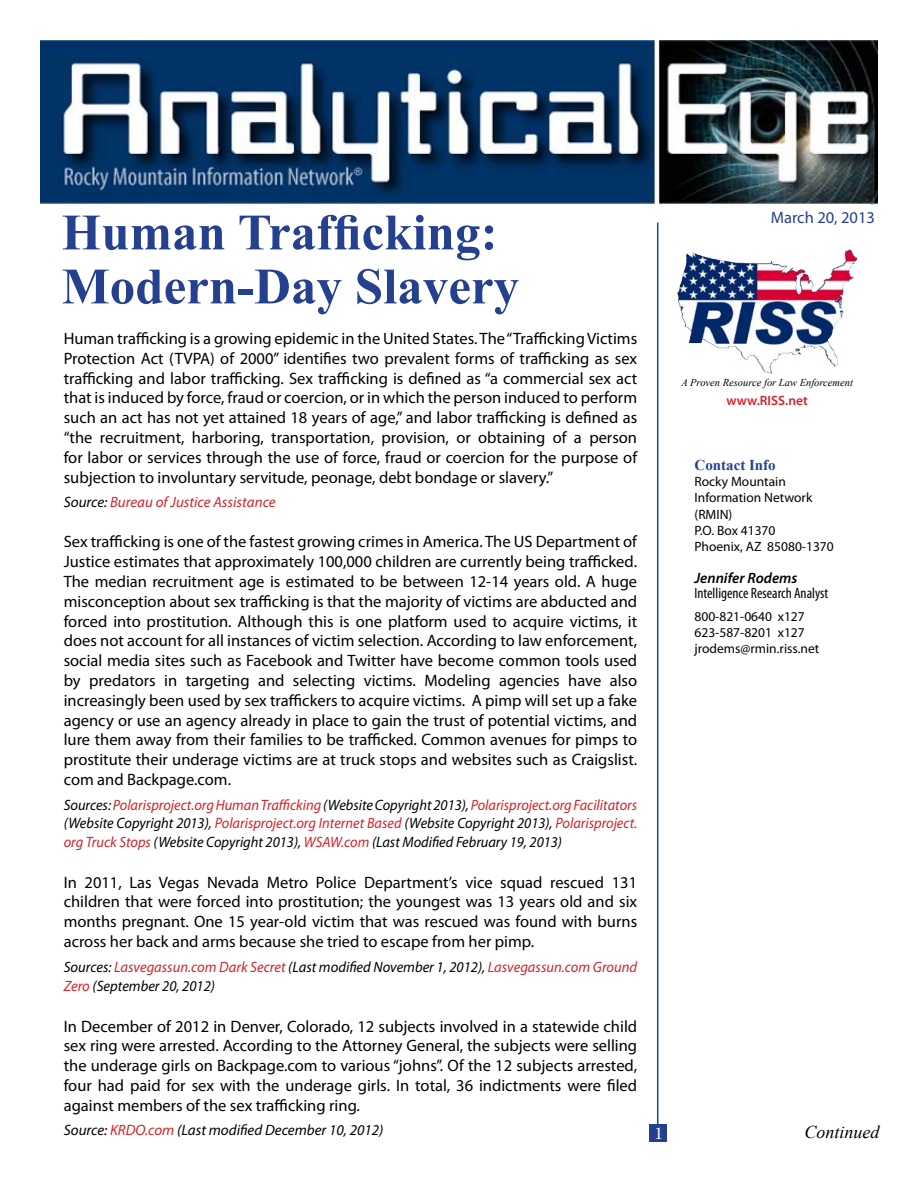
<style>
.page{position:relative;width:918px;height:1188px;background:#fff}
.page>*{position:absolute;margin:0;border:0;box-sizing:border-box;transform-origin:0 0}
.t1{font:700 51px/54px "Times New Roman";color:#25408f}
.t2{font:italic 18px "Times New Roman";color:#000}
.t3{font:18px "Minion Pro";color:#fff}
.t4{font:16.5px/19.8px "Myriad Pro";color:#000;text-align:justify}
.t5{font:16.5px "Myriad Pro";color:#25408f}
.t6{font:italic 15px/18px "Myriad Pro";color:#d2232a;scale:.96 1}
.t7{font:italic 15px/19.8px "Myriad Pro";color:#000}
.t8{font:italic 15px "Myriad Pro";color:#000;scale:.96 1}
.t9{font:italic 15px "Myriad Pro";color:#d2232a}
.t10{font:condensed 15px "Myriad Pro";color:#000}
.t11{font:italic 600 15px "Myriad Pro";color:#000}
.t12{font:700 15px "Times New Roman";color:#25408f}
.t13{font:13.5px/16.2px "Myriad Pro";color:#000}
.t14{font:600 13.5px "Myriad Pro";color:#d2232a}
.t15{font:italic 10.5px "Times New Roman";color:#000}
.s1{color:#000}
.s2{color:#d2232a}
</style>
<div class="page">
<img style="left:40px;top:40px;width:838px;height:164px">
<hr style="left:657px;top:222px;width:1px;height:918px;background:#25408f">
<img style="left:788px;top:250px;width:60px;height:44px">
<div style="left:650px;top:1124px;width:17px;height:18px;background:#25408f"></div>
<p class="t5" style="left:771px;top:207px;width:106px">March 20, 2013</p>
<h1 class="t1" style="left:62px;top:204px;width:459px">Human Trafficking:<br>Modern-Day Slavery</h1>
<p class="t4" style="left:64px;top:328px;width:575px">Human trafficking is a growing epidemic in the United States. The “Trafficking Victims Protection Act (TVPA) of 2000” identifies two prevalent forms of trafficking as sex trafficking and labor trafficking. Sex trafficking is defined as “a commercial sex act that is induced by force, fraud or coercion, or in which the person induced to perform such an act has not yet attained 18 years of age,” and labor trafficking is defined as “the recruitment, harboring, transportation, provision, or obtaining of a person for labor or services through the use of force, fraud or coercion for the purpose of subjection to involuntary servitude, peonage, debt bondage or slavery.”</p>
<p class="t9" style="left:64px;top:493px;width:214px"><span class="s1">Source:</span> Bureau of Justice Assistance</p>
<p class="t4" style="left:64px;top:532px;width:575px">Sex trafficking is one of the fastest growing crimes in America. The US Department of Justice estimates that approximately 100,000 children are currently being trafficked.<br>The median recruitment age is estimated to be between 12-14 years old. A huge misconception about sex trafficking is that the majority of victims are abducted and forced into prostitution. Although this is one platform used to acquire victims, it does not account for all instances of victim selection. According to law enforcement, social media sites such as Facebook and Twitter have become common tools used by predators in targeting and selecting victims. Modeling agencies have also increasingly been used by sex traffickers to acquire victims. A pimp will set up a fake agency or use an agency already in place to gain the trust of potential victims, and lure them away from their families to be trafficked. Common avenues for pimps to prostitute their underage victims are at truck stops and websites such as Craigslist. com and Backpage.com.</p>
<p class="t6" style="left:64px;top:795px;width:599px"><span class="s1">Sources:</span> Polarisproject.org Human Trafficking <span class="s1">(Website Copyright 2013),</span> Polarisproject.org Facilitators <span class="s1">(Website Copyright 2013),</span> Polarisproject.org Internet Based <span class="s1">(Website Copyright 2013),</span> Polarisproject.</p>
<p class="t8" style="left:64px;top:833px;width:521px"><span class="s2">org Truck Stops</span> (Website Copyright 2013), <span class="s2">WSAW.com</span> (Last Modified February 19, 2013)</p>
<p class="t4" style="left:64px;top:872px;width:575px">In 2011, Las Vegas Nevada Metro Police Department’s vice squad rescued 131 children that were forced into prostitution; the youngest was 13 years old and six months pregnant. One 15 year-old victim that was rescued was found with burns across her back and arms because she tried to escape from her pimp.</p>
<p class="t7" style="left:64px;top:957px;width:575px">Sources: <span class="s2">Lasvegassun.com Dark Secret</span> (Last modified November 1, 2012), <span class="s2">Lasvegassun.com Ground<br>Zero</span> (September 20, 2012)</p>
<p class="t4" style="left:64px;top:1016px;width:575px">In December of 2012 in Denver, Colorado, 12 subjects involved in a statewide child sex ring were arrested. According to the Attorney General, the subjects were selling the underage girls on Backpage.com to various “johns”. Of the 12 subjects arrested, four had paid for sex with the underage girls. In total, 36 indictments were filed against members of the sex trafficking ring.</p>
<p class="t7" style="left:64px;top:1120px;width:321px">Source: <span class="s2">KRDO.com</span> (Last modified December 10, 2012)</p>
<p class="t3" style="left:654px;top:1121px;width:10px">1</p>
<p class="t2" style="left:805px;top:1119px;width:77px">Continued</p>
<p class="t15" style="left:681px;top:375px;width:173px">A Proven Resource for Law Enforcement</p>
<p class="t14" style="left:727px;top:391px;width:83px">www.RISS.net</p>
<p class="t12" style="left:695px;top:455px;width:83px">Contact Info</p>
<p class="t13" style="left:695px;top:473px;width:141px">Rocky Mountain<br>Information Network (RMIN)<br>P.O. Box 41370<br>Phoenix, AZ 85080-1370</p>
<p class="t11" style="left:695px;top:568px;width:104px">Jennifer Rodems</p>
<p class="t10" style="left:695px;top:584px;width:135px">Intelligence Research Analyst</p>
<p class="t13" style="left:695px;top:608px;width:126px">800-821-0640 x127<br>623-587-8201 x127 jrodems@rmin.riss.net</p>
</div>
